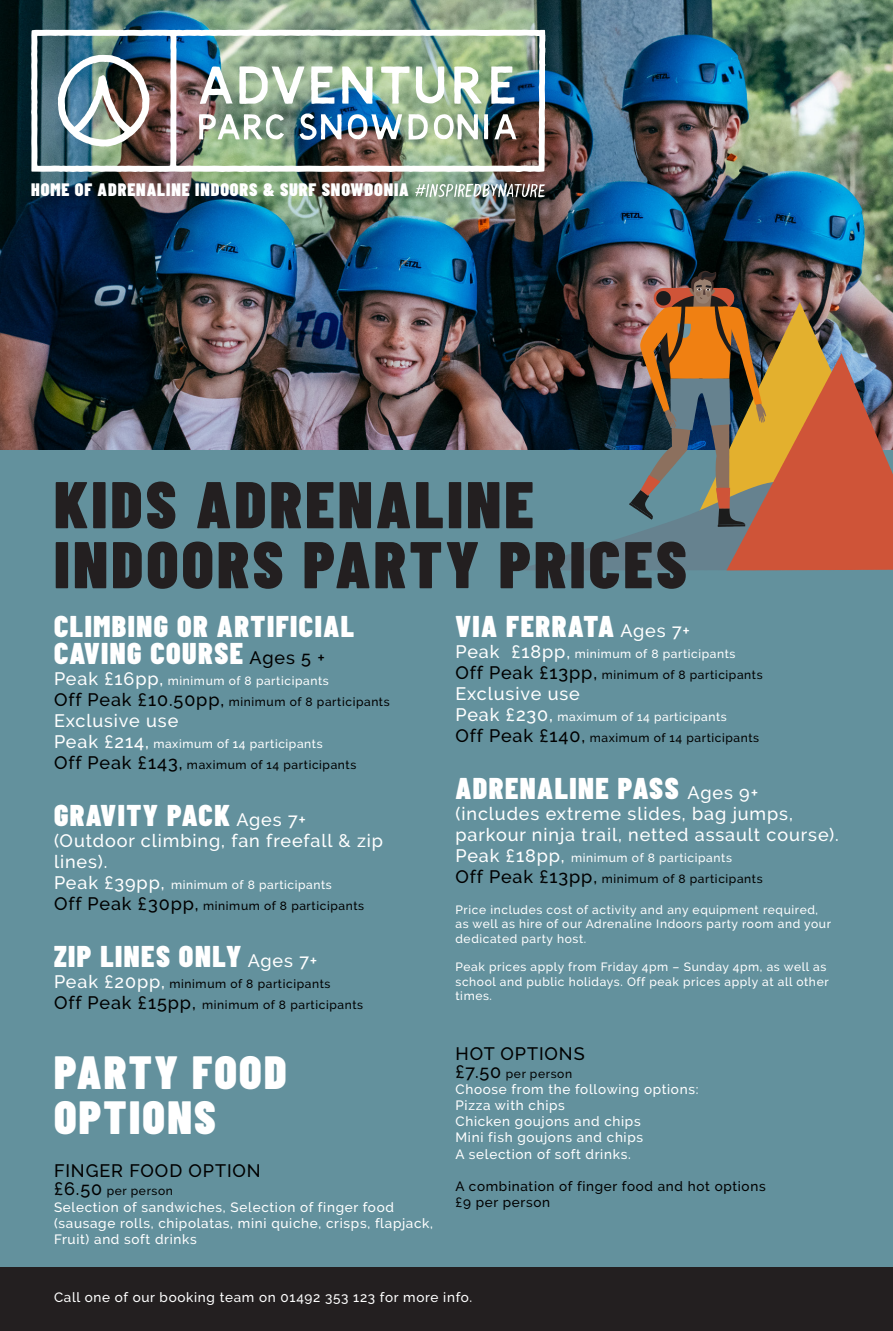
<style>
.page{position:relative;width:893px;height:1331px;background:#fff}
.page>*{position:absolute;margin:0;border:0;box-sizing:border-box;transform-origin:0 0}
.t1{font:900 66px/60px "Barlow Condensed";letter-spacing:.05em;color:#231f20}
.t2{font:900 46.5px/45px "Barlow Condensed";letter-spacing:.05em;color:#fff}
.t3{font:900 30px/27px "Barlow Condensed";letter-spacing:.05em;color:#fff}
.t4{font:500 18px/21px "Raleway";letter-spacing:.05em;color:#fff}
.t5{font:900 18px "Barlow Condensed";letter-spacing:.05em;color:#fff}
.t6{font:500 18px "Raleway";letter-spacing:.05em;color:#000}
.t7{font:500 13.5px/16.2px "Raleway";letter-spacing:.05em;color:#fff}
.t8{font:500 13.5px "Raleway";letter-spacing:.05em;color:#000}
.t9{font:500 12px/14.4px "Raleway";letter-spacing:.05em;color:#fff}
.t10{font:500 12px "Raleway";letter-spacing:.05em;color:#000}
.s1{font-family:"Raleway";font-weight:500;font-size:18px;color:#000}
.s2{font-size:18px}
.s3{font-family:"Raleway";font-weight:500;font-size:18px}
.s4{font-size:18px;color:#fff}
</style>
<div class="page">
<img style="left:0;top:0;width:893px;height:451px">
<img style="left:31px;top:30px;width:516px;height:142px">
<img style="left:58px;top:55px;width:92px;height:92px">
<svg style="left:342px;top:66px;width:31px;height:38px"></svg>
<svg style="left:454px;top:66px;width:28px;height:38px"></svg>
<svg style="left:200px;top:66px;width:33px;height:38px"></svg>
<svg style="left:416px;top:66px;width:28px;height:37px"></svg>
<svg style="left:311px;top:66px;width:24px;height:38px"></svg>
<svg style="left:491px;top:66px;width:23px;height:38px"></svg>
<svg style="left:239px;top:66px;width:65px;height:38px"></svg>
<svg style="left:381px;top:66px;width:29px;height:38px"></svg>
<svg style="left:408px;top:114px;width:20px;height:26px"></svg>
<svg style="left:494px;top:114px;width:23px;height:25px"></svg>
<svg style="left:348px;top:114px;width:54px;height:25px"></svg>
<svg style="left:434px;top:114px;width:44px;height:25px"></svg>
<svg style="left:299px;top:114px;width:43px;height:26px"></svg>
<svg style="left:199px;top:114px;width:85px;height:25px"></svg>
<svg style="left:484px;top:114px;width:4px;height:25px"></svg>
<svg style="left:415px;top:183px;width:130px;height:14px"></svg>
<div style="left:0;top:451px;width:893px;height:880px;background:#63919d"></div>
<div style="left:1px;top:1267px;width:892px;height:64px;background:#231f20"></div>
<img style="left:513px;top:271px;width:380px;height:299px">
<p class="t5" style="left:31px;top:178px;width:379px">HOME OF ADRENALINE INDOORS &amp; SURF SNOWDONIA</p>
<p class="t1" style="left:54px;top:473px;width:634px">KIDS ADRENALINE<br>INDOORS PARTY PRICES</p>
<p class="t3" style="left:54px;top:612px;width:302px">CLIMBING OR ARTIFICIAL<br>CAVING COURSE <span class="s1">Ages 5 +</span></p>
<p class="t9" style="left:54px;top:673px;width:276px"><span class="s2">Peak £16pp,</span> minimum of 8 participants</p>
<p class="t10" style="left:54px;top:694px;width:337px"><span class="s2">Off Peak £10.50pp,</span> minimum of 8 participants</p>
<p class="t4" style="left:54px;top:710px;width:126px">Exclusive use</p>
<p class="t9" style="left:54px;top:736px;width:270px"><span class="s2">Peak £214,</span> maximum of 14 participants</p>
<p class="t10" style="left:54px;top:757px;width:304px"><span class="s2">Off Peak £143,</span> maximum of 14 participants</p>
<p class="t3" style="left:54px;top:801px;width:253px">GRAVITY PACK <span class="s3">Ages 7+</span></p>
<p class="t4" style="left:54px;top:830px;width:331px">(Outdoor climbing, fan freefall &amp; zip lines).</p>
<p class="t9" style="left:54px;top:877px;width:279px"><span class="s2">Peak £39pp,</span> minimum of 8 participants</p>
<p class="t10" style="left:54px;top:898px;width:312px"><span class="s2">Off Peak £30pp,</span> minimum of 8 participants</p>
<p class="t3" style="left:54px;top:942px;width:265px">ZIP LINES ONLY <span class="s3">Ages 7+</span></p>
<p class="t10" style="left:54px;top:976px;width:278px"><span class="s4">Peak £20pp,</span> minimum of 8 participants</p>
<p class="t10" style="left:54px;top:997px;width:311px"><span class="s2">Off Peak £15pp,</span> minimum of 8 participants</p>
<p class="t3" style="left:455px;top:612px;width:236px">VIA FERRATA <span class="s3">Ages 7+</span></p>
<p class="t9" style="left:455px;top:646px;width:282px"><span class="s2">Peak £18pp,</span> minimum of 8 participants</p>
<p class="t10" style="left:455px;top:667px;width:309px"><span class="s2">Off Peak £13pp,</span> minimum of 8 participants</p>
<p class="t4" style="left:455px;top:683px;width:126px">Exclusive use</p>
<p class="t9" style="left:455px;top:709px;width:273px"><span class="s2">Peak £230,</span> maximum of 14 participants</p>
<p class="t10" style="left:455px;top:730px;width:305px"><span class="s2">Off Peak £140,</span> maximum of 14 participants</p>
<p class="t3" style="left:455px;top:774px;width:304px">ADRENALINE PASS <span class="s3">Ages 9+</span></p>
<p class="t4" style="left:455px;top:803px;width:385px">(includes extreme slides, bag jumps, parkour ninja trail, netted assault course).</p>
<p class="t9" style="left:455px;top:850px;width:278px"><span class="s2">Peak £18pp,</span> minimum of 8 participants</p>
<p class="t10" style="left:455px;top:872px;width:309px"><span class="s2">Off Peak £13pp,</span> minimum of 8 participants</p>
<p class="t9" style="left:455px;top:902px;width:377px">Price includes cost of activity and any equipment required, as well as hire of our Adrenaline Indoors party room and your dedicated party host.</p>
<p class="t9" style="left:455px;top:960px;width:375px">Peak prices apply from Friday 4pm – Sunday 4pm, as well as school and public holidays. Off peak prices apply at all other times.</p>
<p class="t2" style="left:54px;top:1049px;width:234px">PARTY FOOD<br>OPTIONS</p>
<p class="t6" style="left:54px;top:1161px;width:208px">FINGER FOOD OPTION</p>
<p class="t10" style="left:54px;top:1184px;width:121px"><span class="s2">£6.50</span> per person</p>
<p class="t7" style="left:54px;top:1199px;width:381px">Selection of sandwiches, Selection of finger food (sausage rolls, chipolatas, mini quiche, crisps, flapjack,<br>Fruit) and soft drinks</p>
<p class="t6" style="left:455px;top:1043px;width:131px">HOT OPTIONS</p>
<p class="t10" style="left:455px;top:1066px;width:118px"><span class="s2">£7.50</span> per person</p>
<p class="t7" style="left:455px;top:1081px;width:244px">Choose from the following options:</p>
<p class="t7" style="left:455px;top:1097px;width:111px">Pizza with chips</p>
<p class="t7" style="left:455px;top:1113px;width:187px">Chicken goujons and chips</p>
<p class="t7" style="left:455px;top:1130px;width:189px">Mini fish goujons and chips</p>
<p class="t7" style="left:455px;top:1146px;width:177px">A selection of soft drinks.</p>
<p class="t8" style="left:455px;top:1178px;width:312px">A combination of finger food and hot options</p>
<p class="t8" style="left:455px;top:1195px;width:96px">£9 per person</p>
<p class="t7" style="left:54px;top:1289px;width:420px">Call one of our booking team on 01492 353 123 for more info.</p>
</div>
